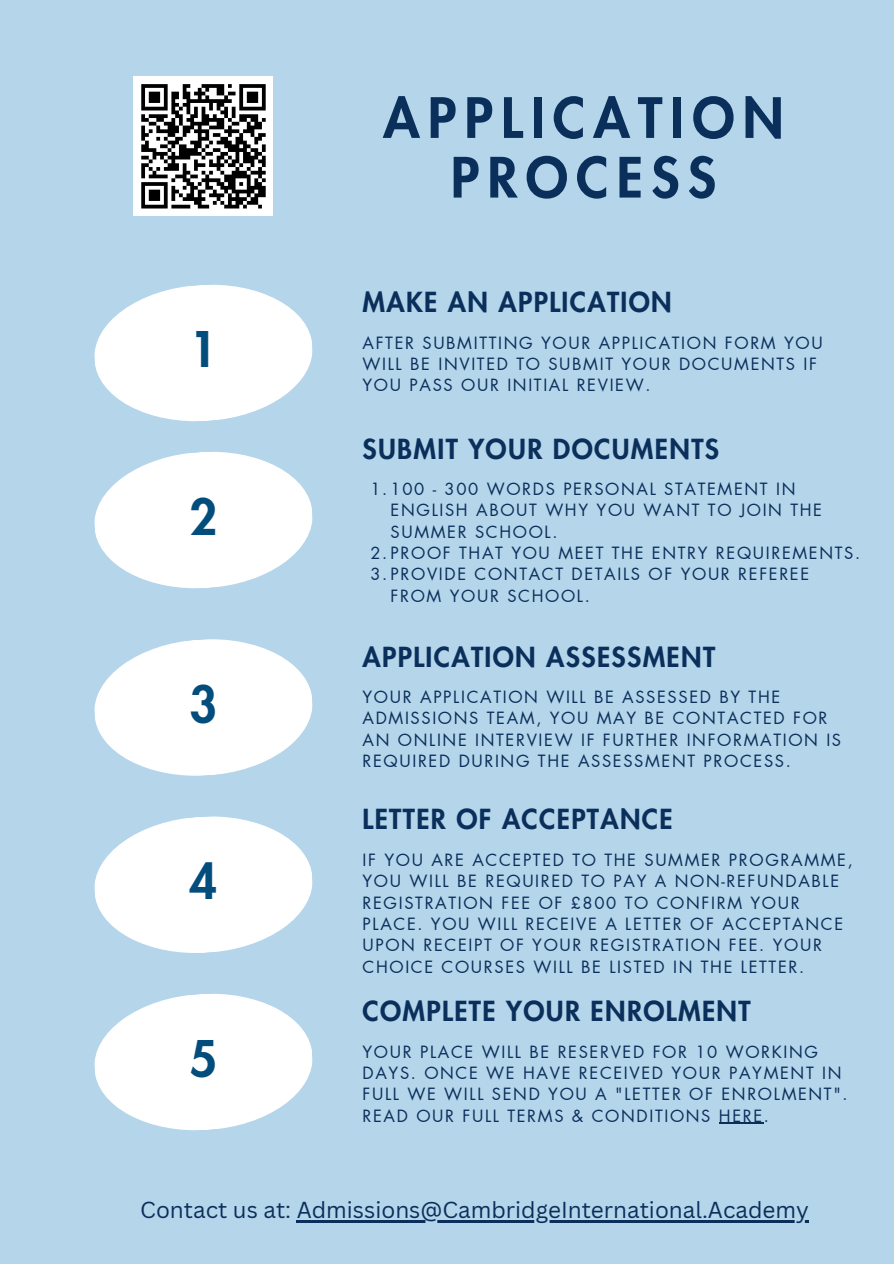
<style>
.page{position:relative;width:894px;height:1264px;background:#fff}
.page>*{position:absolute;margin:0;border:0;box-sizing:border-box;transform-origin:0 0}
.t1{font:800 54px "Futura LT Pro";letter-spacing:.15em;color:#0b2f5b}
.t2{font:800 48px "Futura LT Pro";color:#034d7d}
.t3{font:800 27px "Futura LT Pro";letter-spacing:.05em;color:#0b2f5b}
.t4{font:22.5px "Canva Sans";color:#0b2f5b}
.t5{font:16.5px/21.3px "Futura LT Pro";letter-spacing:.1em;color:#0b2f5b}
</style>
<div class="page">
<div style="left:0;top:0;width:893px;height:1263px;background:#b4d5ea"></div>
<svg style="left:94px;top:284px;width:219px;height:138px"></svg>
<svg style="left:94px;top:451px;width:219px;height:138px"></svg>
<svg style="left:94px;top:639px;width:219px;height:137px"></svg>
<svg style="left:94px;top:816px;width:219px;height:137px"></svg>
<svg style="left:94px;top:993px;width:219px;height:138px"></svg>
<hr style="left:718px;top:1122px;width:45px;height:1px;background:#0b2f5b">
<hr style="left:297px;top:1220px;width:511px;height:2px;background:#0b2f5b">
<div style="left:134px;top:77px;width:139px;height:139px;background:#fff"></div>
<svg style="left:141px;top:84px;width:125px;height:125px"></svg>
<p class="t1" style="left:383px;top:93px;width:402px">APPLICATION</p>
<p class="t1" style="left:450px;top:153px;width:267px">PROCESS</p>
<p class="t2" style="left:189px;top:327px;width:29px">1</p>
<p class="t2" style="left:189px;top:495px;width:29px">2</p>
<p class="t2" style="left:189px;top:682px;width:29px">3</p>
<p class="t2" style="left:189px;top:859px;width:29px">4</p>
<p class="t2" style="left:189px;top:1036px;width:29px">5</p>
<p class="t3" style="left:362px;top:290px;width:310px">MAKE AN APPLICATION</p>
<p class="t5" style="left:362px;top:332px;width:461px">AFTER SUBMITTING YOUR APPLICATION FORM YOU<br>WILL BE INVITED TO SUBMIT YOUR DOCUMENTS IF<br>YOU PASS OUR INITIAL REVIEW.</p>
<p class="t3" style="left:362px;top:436px;width:358px">SUBMIT YOUR DOCUMENTS</p>
<p class="t5" style="left:390px;top:479px;width:433px;text-indent:-20px">1.100 - 300 WORDS PERSONAL STATEMENT IN<br>ENGLISH ABOUT WHY YOU WANT TO JOIN THE<br>SUMMER SCHOOL.</p>
<p class="t5" style="left:370px;top:543px;width:491px">2.PROOF THAT YOU MEET THE ENTRY REQUIREMENTS.</p>
<p class="t5" style="left:390px;top:564px;width:420px;text-indent:-20px">3.PROVIDE CONTACT DETAILS OF YOUR REFEREE<br>FROM YOUR SCHOOL.</p>
<p class="t3" style="left:362px;top:644px;width:354px">APPLICATION ASSESSMENT</p>
<p class="t5" style="left:362px;top:687px;width:480px">YOUR APPLICATION WILL BE ASSESSED BY THE ADMISSIONS TEAM, YOU MAY BE CONTACTED FOR AN ONLINE INTERVIEW IF FURTHER INFORMATION IS REQUIRED DURING THE ASSESSMENT PROCESS.</p>
<p class="t3" style="left:362px;top:807px;width:311px">LETTER OF ACCEPTANCE</p>
<p class="t5" style="left:362px;top:849px;width:491px">IF YOU ARE ACCEPTED TO THE SUMMER PROGRAMME, YOU WILL BE REQUIRED TO PAY A NON-REFUNDABLE REGISTRATION FEE OF £800 TO CONFIRM YOUR PLACE. YOU WILL RECEIVE A LETTER OF ACCEPTANCE UPON RECEIPT OF YOUR REGISTRATION FEE. YOUR CHOICE COURSES WILL BE LISTED IN THE LETTER.</p>
<p class="t3" style="left:362px;top:998px;width:389px">COMPLETE YOUR ENROLMENT</p>
<p class="t5" style="left:362px;top:1041px;width:486px">YOUR PLACE WILL BE RESERVED FOR 10 WORKING DAYS. ONCE WE HAVE RECEIVED YOUR PAYMENT IN FULL WE WILL SEND YOU A "LETTER OF ENROLMENT".<br>READ OUR FULL TERMS &amp; CONDITIONS HERE.</p>
<p class="t4" style="left:140px;top:1193px;width:669px">Contact us at: Admissions@CambridgeInternational.Academy</p>
</div>
